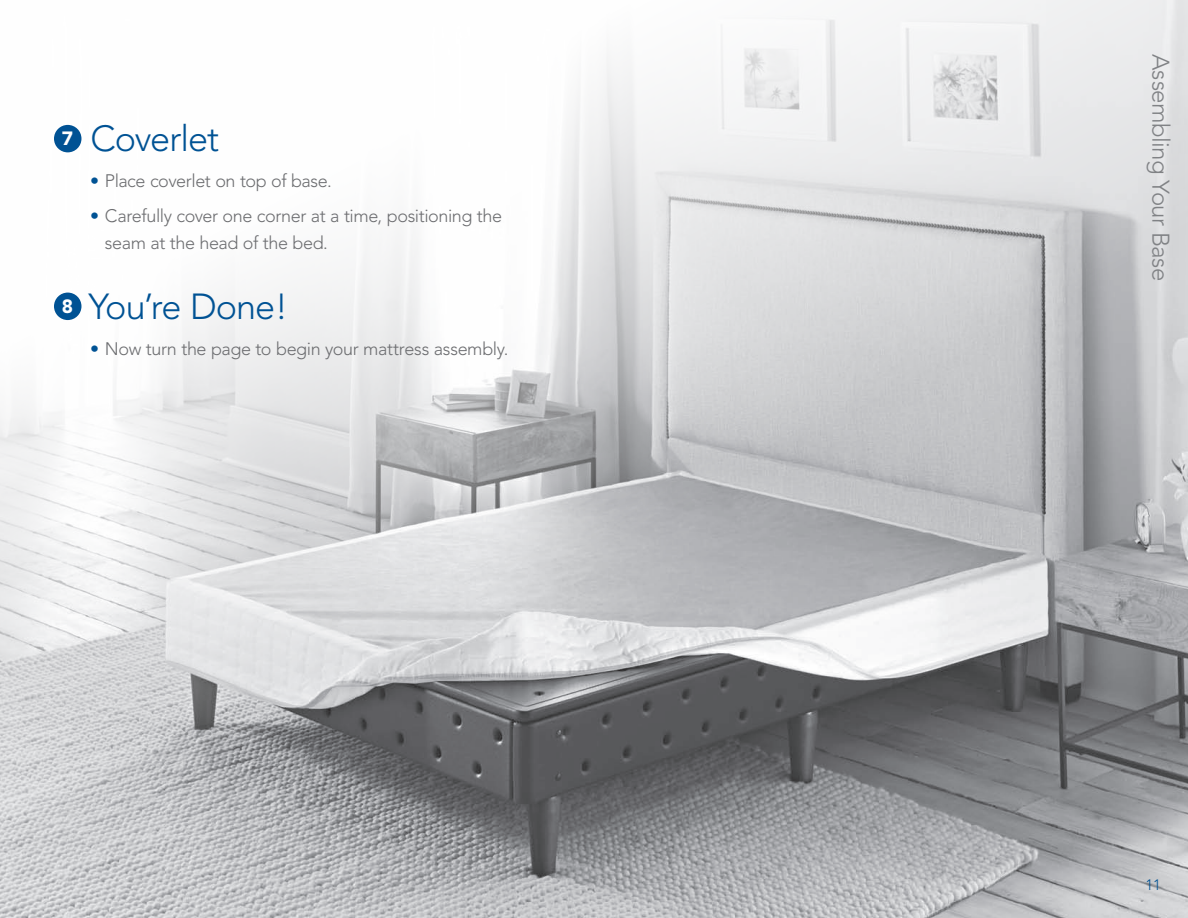
<style>
.page{position:relative;width:1188px;height:918px;background:#fff}
.page>*{position:absolute;margin:0;border:0;box-sizing:border-box;transform-origin:0 0}
.t1{font:300 36px "Avenir";color:#005294}
.t2{font:300 24px "Avenir";letter-spacing:-.02em;color:#808285}
.t3{font:300 18px/27px "Avenir";letter-spacing:-.02em;color:#6c6d70}
.t4{font:300 15px "Avenir";color:#005294}
.s1{color:#005294}
</style>
<div class="page">
<img style="left:0;top:0;width:1188px;height:918px">
<div style="left:54px;top:125px;width:27px;height:27px;background:#005294;border-radius:50%"></div>
<div style="left:54px;top:293px;width:27px;height:27px;background:#005294;border-radius:50%"></div>
<h1 class="t1" style="left:62px;top:118px;width:159px"><sup>7</sup> Coverlet</h1>
<p class="t3" style="left:90px;top:167px;width:243px"><span class="s1">•</span> Place coverlet on top of base.</p>
<p class="t3" style="left:105px;top:203px;width:399px;text-indent:-15px"><span class="s1">•</span> Carefully cover one corner at a time, positioning the seam at the head of the bed.</p>
<h1 class="t1" style="left:62px;top:285px;width:228px"><sup>8</sup> You’re Done!</h1>
<p class="t3" style="left:90px;top:335px;width:420px"><span class="s1">•</span> Now turn the page to begin your mattress assembly.</p>
<h2 class="t2" style="left:1175px;top:54px;width:229px;rotate:90deg">Assembling Your Base</h2>
<p class="t4" style="left:1145px;top:876px;width:17px">11</p>
</div>
